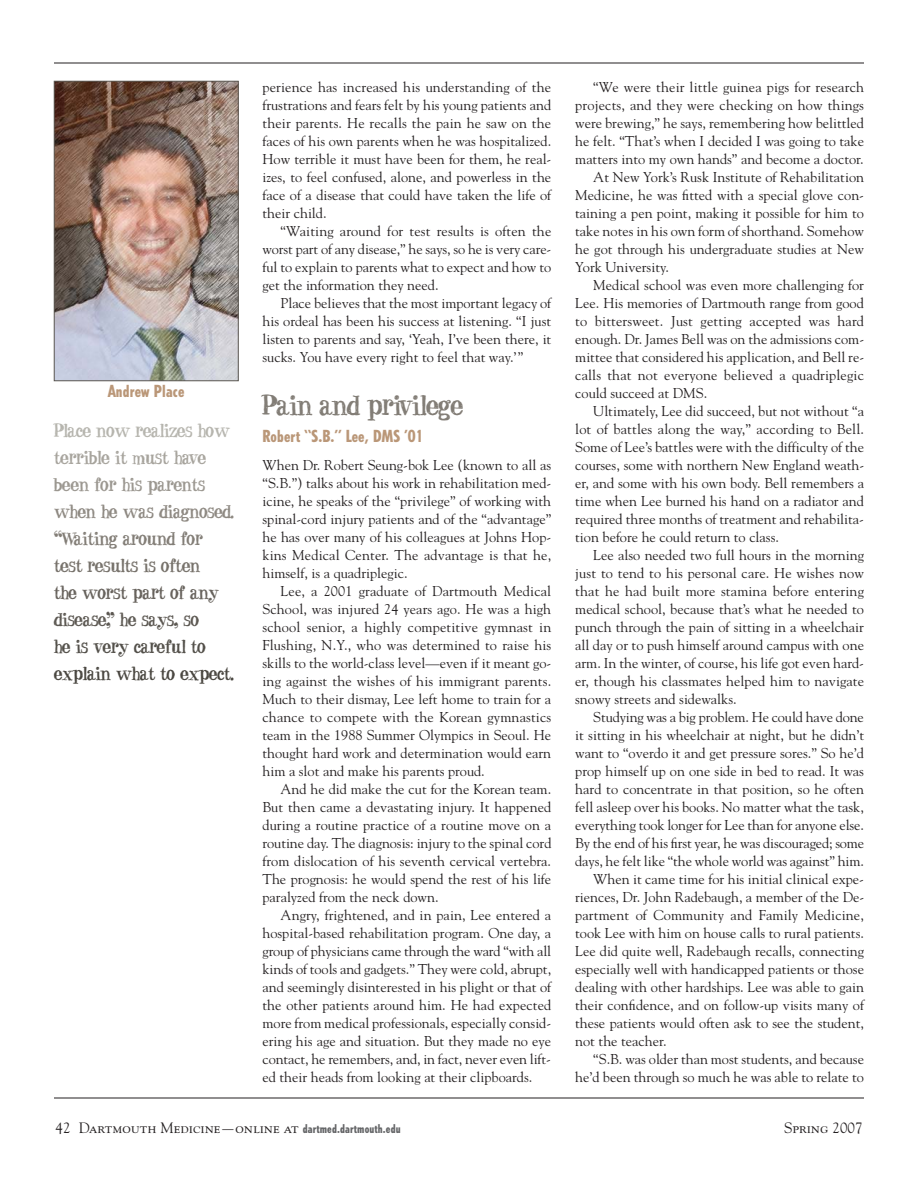
<style>
.page{position:relative;width:918px;height:1188px;background:#fff}
.page>*{position:absolute;margin:0;border:0;box-sizing:border-box;transform-origin:0 0}
.t1{font:27px "Blue Century";color:#827d76}
.t2{font:18px "Blue Century";color:#494640}
.t3{font:18px "Blue Century";color:#b6b5ae}
.t4{font:18px "Blue Century";color:#8e8982}
.t5{font:18px "Blue Century";color:#a7a49d}
.t6{font:18px "Blue Century";color:#76716a}
.t7{font:18px "Blue Century";color:#5c5852}
.t8{font:18px "Blue Century";color:#9b9790}
.t9{font:18px "Blue Century";color:#827d76}
.t10{font:18px "Blue Century";color:#67625c}
.t11{font:18px "Blue Century";color:#524f49}
.t12{font:800 condensed 16.5px "Tempo";letter-spacing:.01em;color:#ba9778}
.t13{font:15px "Goudy SC";color:#231f20}
.t14{font:14.25px/18px "Goudy";color:#231f20;text-align:justify}
.s1{font-family:"Goudy"}
.s2{font-family:"Tempo";font-weight:800;font-stretch:condensed;font-size:12px;color:#636466}
</style>
<div class="page">
<hr style="left:54px;top:1098px;width:810px;height:1px;background:#231f20">
<hr style="left:54px;top:63px;width:810px;height:1px;background:#231f20">
<img style="left:56px;top:83px;width:181px;height:296px">
<div style="left:54px;top:81px;width:185px;height:300px;border:1px solid #5c5852"></div>
<p class="t12" style="left:108px;top:384px;width:78px">Andrew Place</p>
<p class="t3" style="left:54px;top:424px;width:177px">Place now realizes how</p>
<p class="t5" style="left:54px;top:451px;width:154px">terrible it must have</p>
<p class="t8" style="left:54px;top:478px;width:153px">been for his parents</p>
<p class="t4" style="left:54px;top:505px;width:182px">when he was diagnosed.</p>
<p class="t9" style="left:54px;top:532px;width:150px">“Waiting around for</p>
<p class="t6" style="left:54px;top:559px;width:148px">test results is often</p>
<p class="t10" style="left:54px;top:586px;width:166px">the worst part of any</p>
<p class="t7" style="left:54px;top:613px;width:146px">disease,” he says, so</p>
<p class="t11" style="left:54px;top:640px;width:153px">he is very careful to</p>
<p class="t2" style="left:54px;top:667px;width:181px">explain what to expect.</p>
<p class="t14" style="left:262px;top:78px;width:290px">perience has increased his understanding of the frustrations and fears felt by his young patients and their parents. He recalls the pain he saw on the faces of his own parents when he was hospitalized.<br>How terrible it must have been for them, he real&shy;izes, to feel confused, alone, and powerless in the face of a disease that could have taken the life of their child.</p>
<p class="t14" style="left:262px;top:222px;width:290px;text-indent:18px">“Waiting around for test results is often the worst part of any disease,” he says, so he is very care&shy;ful to explain to parents what to expect and how to get the information they need.</p>
<p class="t14" style="left:262px;top:294px;width:290px;text-indent:18px">Place believes that the most important legacy of his ordeal has been his success at listening. “I just listen to parents and say, ‘Yeah, I’ve been there, it sucks. You have every right to feel that way.’”</p>
<h1 class="t1" style="left:262px;top:395px;width:202px">Pain and privilege</h1>
<p class="t12" style="left:262px;top:429px;width:163px">Robert “S.B.” Lee, DMS ’01</p>
<p class="t14" style="left:262px;top:456px;width:290px">When Dr. Robert Seung-bok Lee (known to all as “S.B.”) talks about his work in rehabilitation med&shy;icine, he speaks of the “privilege” of working with spinal-cord injury patients and of the “advantage” he has over many of his colleagues at Johns Hop&shy;kins Medical Center. The advantage is that he, himself, is a quadriplegic.</p>
<p class="t14" style="left:262px;top:582px;width:290px;text-indent:18px">Lee, a 2001 graduate of Dartmouth Medical School, was injured 24 years ago. He was a high school senior, a highly competitive gymnast in Flushing, N.Y., who was determined to raise his skills to the world-class level—even if it meant go&shy;ing against the wishes of his immigrant parents.<br>Much to their dismay, Lee left home to train for a chance to compete with the Korean gymnastics team in the 1988 Summer Olympics in Seoul. He thought hard work and determination would earn him a slot and make his parents proud.</p>
<p class="t14" style="left:262px;top:780px;width:290px;text-indent:18px">And he did make the cut for the Korean team.<br>But then came a devastating injury. It happened during a routine practice of a routine move on a routine day. The diagnosis: injury to the spinal cord from dislocation of his seventh cervical vertebra.<br>The prognosis: he would spend the rest of his life paralyzed from the neck down.</p>
<p class="t14" style="left:262px;top:906px;width:290px;text-indent:18px">Angry, frightened, and in pain, Lee entered a hospital-based rehabilitation program. One day, a group of physicians came through the ward “with all kinds of tools and gadgets.” They were cold, abrupt, and seemingly disinterested in his plight or that of the other patients around him. He had expected more from medical professionals, especially consid&shy;ering his age and situation. But they made no eye contact, he remembers, and, in fact, never even lift&shy;ed their heads from looking at their clipboards.</p>
<p class="t14" style="left:593px;top:78px;width:272px">“We were their little guinea pigs for research</p>
<p class="t14" style="left:575px;top:96px;width:290px">projects, and they were checking on how things</p>
<p class="t14" style="left:575px;top:114px;width:290px">were brewing,” he says, remembering how belittled</p>
<p class="t14" style="left:575px;top:132px;width:290px">he felt. “That’s when I decided I was going to take</p>
<p class="t14" style="left:575px;top:150px;width:290px">matters into my own hands” and become a doctor.</p>
<p class="t14" style="left:593px;top:168px;width:272px">At New York’s Rusk Institute of Rehabilitation</p>
<p class="t14" style="left:575px;top:186px;width:290px">Medicine, he was fitted with a special glove con-</p>
<p class="t14" style="left:575px;top:204px;width:290px">taining a pen point, making it possible for him to</p>
<p class="t14" style="left:575px;top:222px;width:290px">take notes in his own form of shorthand. Somehow</p>
<p class="t14" style="left:575px;top:240px;width:290px">he got through his undergraduate studies at New</p>
<p class="t14" style="left:575px;top:258px;width:95px">York University.</p>
<p class="t14" style="left:593px;top:276px;width:272px">Medical school was even more challenging for</p>
<p class="t14" style="left:575px;top:294px;width:290px">Lee. His memories of Dartmouth range from good</p>
<p class="t14" style="left:575px;top:312px;width:290px">to bittersweet. Just getting accepted was hard</p>
<p class="t14" style="left:575px;top:330px;width:290px">enough. Dr. James Bell was on the admissions com-</p>
<p class="t14" style="left:575px;top:348px;width:290px">mittee that considered his application, and Bell re-</p>
<p class="t14" style="left:575px;top:366px;width:290px">calls that not everyone believed a quadriplegic</p>
<p class="t14" style="left:575px;top:384px;width:134px">could succeed at DMS.</p>
<p class="t14" style="left:593px;top:402px;width:272px">Ultimately, Lee did succeed, but not without “a</p>
<p class="t14" style="left:575px;top:420px;width:290px">lot of battles along the way,” according to Bell.</p>
<p class="t14" style="left:575px;top:438px;width:290px">Some of Lee’s battles were with the difficulty of the</p>
<p class="t14" style="left:575px;top:456px;width:290px">courses, some with northern New England weath-</p>
<p class="t14" style="left:575px;top:474px;width:290px">er, and some with his own body. Bell remembers a</p>
<p class="t14" style="left:575px;top:492px;width:290px">time when Lee burned his hand on a radiator and</p>
<p class="t14" style="left:575px;top:510px;width:290px">required three months of treatment and rehabilita-</p>
<p class="t14" style="left:575px;top:528px;width:205px">tion before he could return to class.</p>
<p class="t14" style="left:593px;top:546px;width:272px">Lee also needed two full hours in the morning</p>
<p class="t14" style="left:575px;top:564px;width:290px">just to tend to his personal care. He wishes now</p>
<p class="t14" style="left:575px;top:582px;width:290px">that he had built more stamina before entering</p>
<p class="t14" style="left:575px;top:600px;width:290px">medical school, because that’s what he needed to</p>
<p class="t14" style="left:575px;top:618px;width:290px">punch through the pain of sitting in a wheelchair</p>
<p class="t14" style="left:575px;top:636px;width:290px">all day or to push himself around campus with one</p>
<p class="t14" style="left:575px;top:654px;width:290px">arm. In the winter, of course, his life got even hard-</p>
<p class="t14" style="left:575px;top:672px;width:290px">er, though his classmates helped him to navigate</p>
<p class="t14" style="left:575px;top:690px;width:163px">snowy streets and sidewalks.</p>
<p class="t14" style="left:593px;top:708px;width:272px">Studying was a big problem. He could have done</p>
<p class="t14" style="left:575px;top:726px;width:290px">it sitting in his wheelchair at night, but he didn’t</p>
<p class="t14" style="left:575px;top:744px;width:290px">want to “overdo it and get pressure sores.” So he’d</p>
<p class="t14" style="left:575px;top:762px;width:290px">prop himself up on one side in bed to read. It was</p>
<p class="t14" style="left:575px;top:780px;width:290px">hard to concentrate in that position, so he often</p>
<p class="t14" style="left:575px;top:798px;width:290px">fell asleep over his books. No matter what the task,</p>
<p class="t14" style="left:575px;top:816px;width:290px">everything took longer for Lee than for anyone else.</p>
<p class="t14" style="left:575px;top:834px;width:291px">By the end of his first year, he was discouraged; some</p>
<p class="t14" style="left:575px;top:852px;width:290px">days, he felt like “the whole world was against” him.</p>
<p class="t14" style="left:593px;top:870px;width:272px">When it came time for his initial clinical expe-</p>
<p class="t14" style="left:575px;top:888px;width:290px">riences, Dr. John Radebaugh, a member of the De-</p>
<p class="t14" style="left:575px;top:906px;width:290px">partment of Community and Family Medicine,</p>
<p class="t14" style="left:575px;top:924px;width:290px">took Lee with him on house calls to rural patients.</p>
<p class="t14" style="left:575px;top:942px;width:290px">Lee did quite well, Radebaugh recalls, connecting</p>
<p class="t14" style="left:575px;top:960px;width:290px">especially well with handicapped patients or those</p>
<p class="t14" style="left:575px;top:978px;width:290px">dealing with other hardships. Lee was able to gain</p>
<p class="t14" style="left:575px;top:996px;width:290px">their confidence, and on follow-up visits many of</p>
<p class="t14" style="left:575px;top:1014px;width:290px">these patients would often ask to see the student,</p>
<p class="t14" style="left:575px;top:1032px;width:93px">not the teacher.</p>
<p class="t14" style="left:593px;top:1050px;width:272px">“S.B. was older than most students, and because</p>
<p class="t14" style="left:575px;top:1068px;width:290px">he’d been through so much he was able to relate to</p>
<p class="t13" style="left:56px;top:1119px;width:347px"><span class="s1">42</span> Dartmouth Medicine—online at <span class="s2">dartmed.dartmouth.edu</span></p>
<p class="t13" style="left:784px;top:1119px;width:80px">Spring <span class="s1">2007</span></p>
</div>
